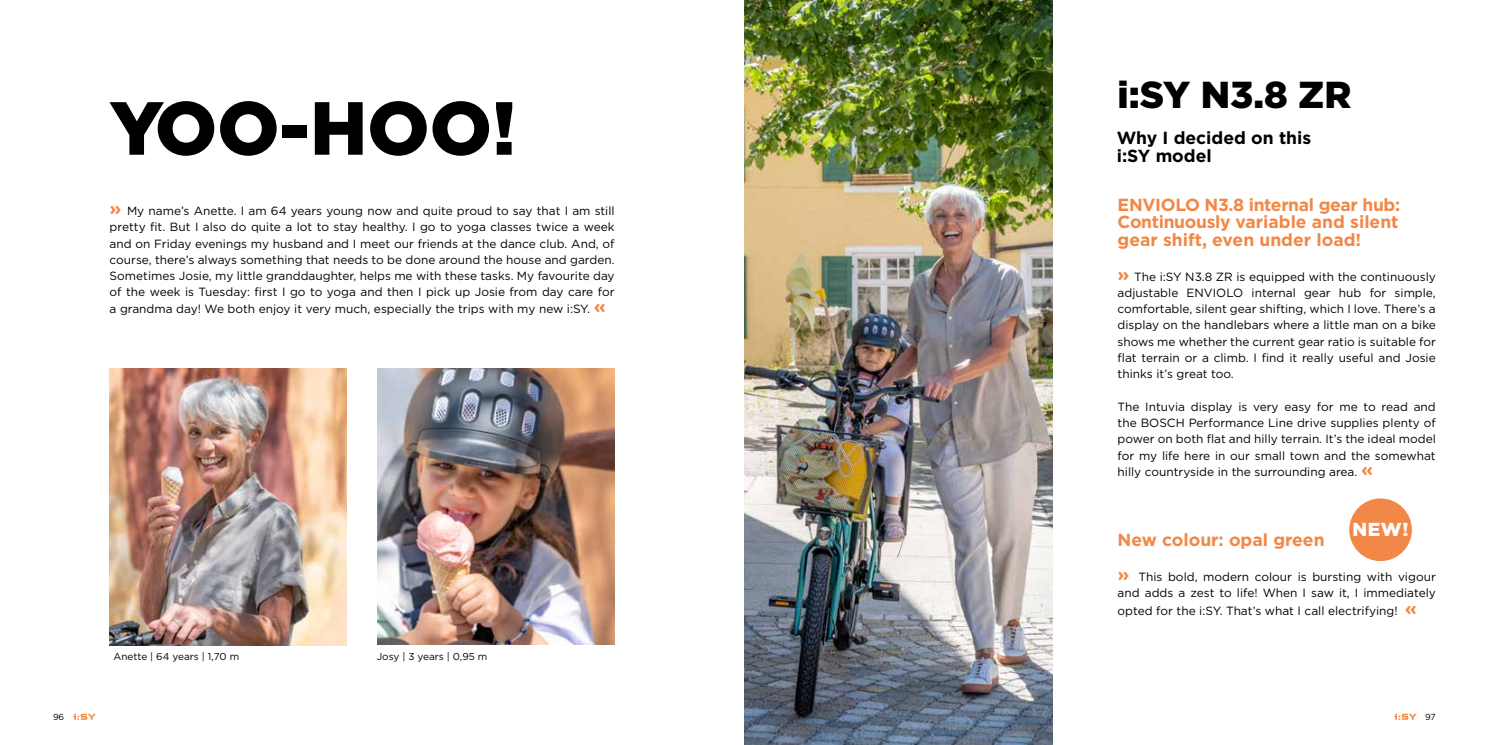
<style>
.page{position:relative;width:1489px;height:745px;background:#fff}
.page>*{position:absolute;margin:0;border:0;box-sizing:border-box;transform-origin:0 0}
.t1{font:900 75px "Gotham";color:#000}
.t2{font:900 37.5px "Gotham";color:#000}
.t3{font:900 18.75px "Gotham";color:#fff}
.t4{font:700 17.5px/17.5px "Gotham";color:#f18847;text-align:justify}
.t5{font:700 17.5px/17.5px "Gotham";color:#000}
.t6{font:11.88px/16.2px "Gotham";color:#000;text-align:justify}
.t7{font:10px "Gotham";color:#000}
.t8{font:8.75px "Gotham";color:#000}
.s1{font-weight:700;font-size:18.75px;color:#f18847}
</style>
<div class="page">
<svg style="left:73px;top:713px;width:23px;height:6px"></svg>
<svg style="left:1394px;top:713px;width:22px;height:6px"></svg>
<img style="left:110px;top:368px;width:236px;height:277px">
<img style="left:377px;top:368px;width:237px;height:276px">
<img style="left:744px;top:0;width:308px;height:744px">
<div style="left:1349px;top:498px;width:62px;height:62px;background:#f18847;border-radius:50%"></div>
<h1 class="t1" style="left:110px;top:85px;width:408px">YOO-HOO!</h1>
<p class="t6" style="left:110px;top:202px;width:506px"><span class="s1">»</span> My name’s Anette. I am 64 years young now and quite proud to say that I am still pretty fit. But I also do quite a lot to stay healthy. I go to yoga classes twice a week and on Friday evenings my husband and I meet our friends at the dance club. And, of course, there’s always something that needs to be done around the house and garden.<br>Sometimes Josie, my little granddaughter, helps me with these tasks. My favourite day of the week is Tuesday: first I go to yoga and then I pick up Josie from day care for a grandma day! We both enjoy it very much, especially the trips with my new i:SY. <span class="s1">«</span></p>
<p class="t7" style="left:113px;top:649px;width:127px">Anette | 64 years | 1,70 m</p>
<p class="t7" style="left:376px;top:649px;width:112px">Josy | 3 years | 0,95 m</p>
<h2 class="t2" style="left:1117px;top:73px;width:235px">i:SY N3.8 ZR</h2>
<h3 class="t5" style="left:1116px;top:129px;width:196px">Why I decided on this i:SY model</h3>
<h3 class="t4" style="left:1117px;top:195px;width:284px">ENVIOLO N3.8 internal gear hub:<br>Continuously variable and silent gear shift, even under load!</h3>
<p class="t6" style="left:1117px;top:268px;width:320px"><span class="s1">»</span> The i:SY N3.8 ZR is equipped with the continuously adjustable ENVIOLO internal gear hub for simple, comfortable, silent gear shifting, which I love. There’s a display on the handlebars where a little man on a bike shows me whether the current gear ratio is suitable for flat terrain or a climb. I find it really useful and Josie thinks it’s great too.</p>
<p class="t6" style="left:1117px;top:398px;width:320px">The Intuvia display is very easy for me to read and the BOSCH Performance Line drive supplies plenty of power on both flat and hilly terrain. It’s the ideal model for my life here in our small town and the somewhat hilly countryside in the surrounding area. <span class="s1">«</span></p>
<h3 class="t3" style="left:1352px;top:518px;width:57px">NEW!</h3>
<h3 class="t4" style="left:1117px;top:530px;width:208px">New colour: opal green</h3>
<p class="t6" style="left:1117px;top:568px;width:320px"><span class="s1">»</span> This bold, modern colour is bursting with vigour and adds a zest to life! When I saw it, I immediately</p>
<p class="t6" style="left:1117px;top:601px;width:301px">opted for the i:SY. That’s what I call electrifying! <span class="s1">«</span></p>
<p class="t8" style="left:53px;top:710px;width:13px">96</p>
<p class="t8" style="left:1424px;top:711px;width:12px">97</p>
</div>
